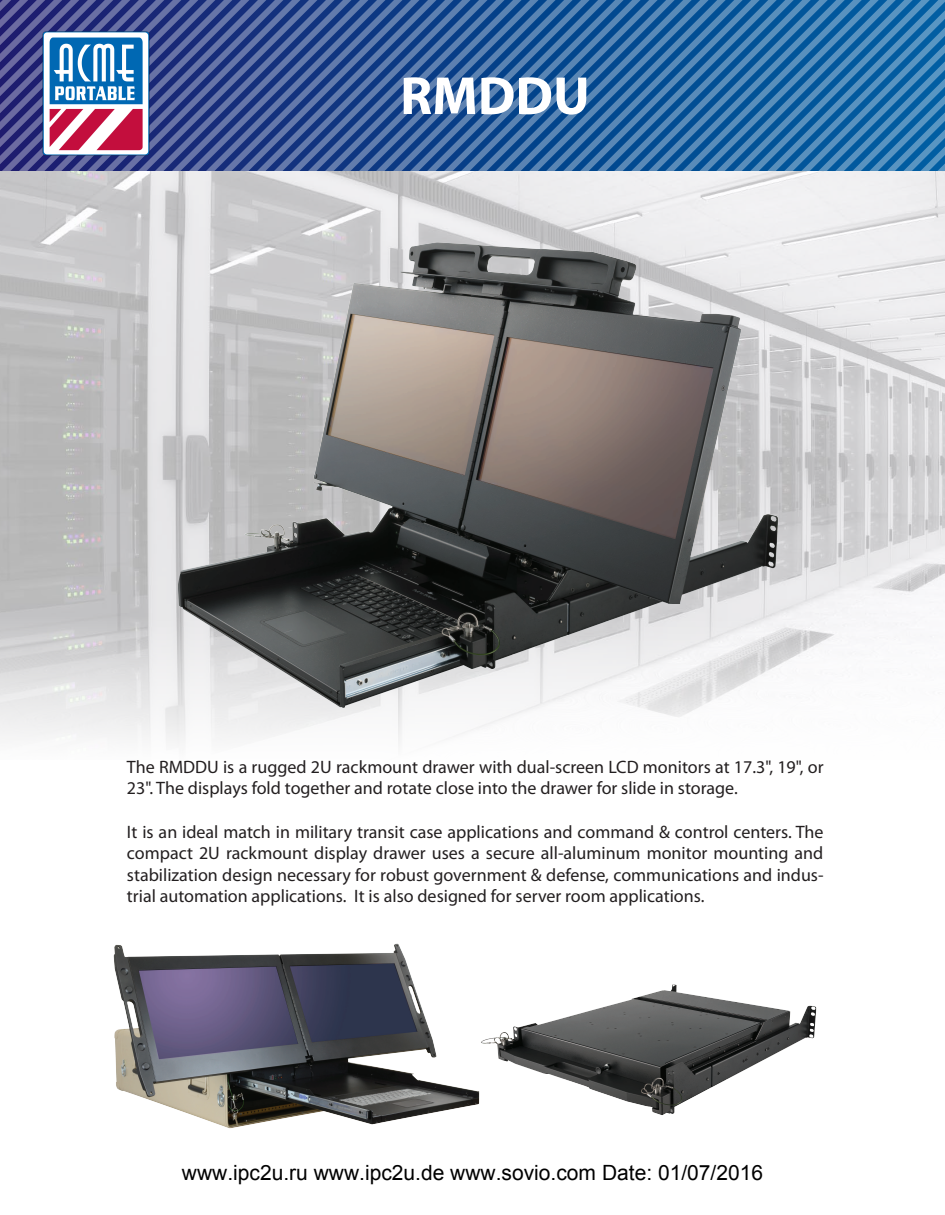
<style>
.page{position:relative;width:945px;height:1215px;background:#fff}
.page>*{position:absolute;margin:0;border:0;box-sizing:border-box;transform-origin:0 0}
.t1{font:700 54px "Myriad Pro";color:#fff}
.t2{font:21px "Arial";color:#000}
.t3{font:18px/21.6px "Myriad Pro";color:#231f20}
</style>
<div class="page">
<img style="left:0;top:171px;width:945px;height:443px">
<svg style="left:0;top:614px;width:932px;height:130px"></svg>
<svg style="left:929px;top:0;width:16px;height:171px;background:#2c79b2"></svg>
<svg style="left:912px;top:0;width:17px;height:171px;background:#2c78b1"></svg>
<svg style="left:895px;top:0;width:17px;height:171px;background:#2c77b0"></svg>
<svg style="left:878px;top:0;width:17px;height:171px;background:#2c76af"></svg>
<svg style="left:861px;top:0;width:17px;height:171px;background:#2c76af"></svg>
<svg style="left:793px;top:0;width:68px;height:171px;background:#2c73ac"></svg>
<svg style="left:776px;top:0;width:17px;height:171px;background:#2c71aa"></svg>
<svg style="left:759px;top:0;width:17px;height:171px;background:#2c70a9"></svg>
<svg style="left:742px;top:0;width:17px;height:171px;background:#2c6fa8"></svg>
<svg style="left:725px;top:0;width:17px;height:171px;background:#2c6ea8"></svg>
<svg style="left:640px;top:0;width:85px;height:171px;background:#2c6ba5"></svg>
<svg style="left:623px;top:0;width:17px;height:171px;background:#2c68a3"></svg>
<svg style="left:606px;top:0;width:17px;height:171px;background:#2c67a2"></svg>
<svg style="left:589px;top:0;width:17px;height:171px;background:#2c66a1"></svg>
<svg style="left:487px;top:0;width:102px;height:171px;background:#2d639f"></svg>
<svg style="left:470px;top:0;width:17px;height:171px;background:#30609c"></svg>
<svg style="left:453px;top:0;width:17px;height:171px;background:#315f9b"></svg>
<svg style="left:333px;top:0;width:120px;height:171px;background:#355b98"></svg>
<svg style="left:316px;top:0;width:17px;height:171px;background:#395795"></svg>
<svg style="left:299px;top:0;width:17px;height:171px;background:#3a5694"></svg>
<svg style="left:265px;top:0;width:34px;height:171px;background:#3b5493"></svg>
<svg style="left:0;top:0;width:265px;height:171px;background:#404c8d"></svg>
<img style="left:43px;top:29px;width:107px;height:134px">
<img style="left:81px;top:204px;width:789px;height:526px">
<img style="left:492px;top:984px;width:325px;height:131px">
<img style="left:113px;top:943px;width:379px;height:186px">
<h1 class="t1" style="left:400px;top:61px;width:191px">RMDDU</h1>
<p class="t3" style="left:127px;top:756px;width:698px">The RMDDU is a rugged 2U rackmount drawer with dual-screen LCD monitors at 17.3", 19", or<br>23". The displays fold together and rotate close into the drawer for slide in storage.</p>
<p class="t3" style="left:127px;top:820px;width:698px;text-align:justify">It is an ideal match in military transit case applications and command &amp; control centers. The compact 2U rackmount display drawer uses a secure all-aluminum monitor mounting and stabilization design necessary for robust government &amp; defense, communications and indus&shy;trial automation applications. It is also designed for server room applications.</p>
<p class="t2" style="left:182px;top:1159px;width:583px">www.ipc2u.ru www.ipc2u.de www.sovio.com Date: 01/07/2016</p>
</div>
